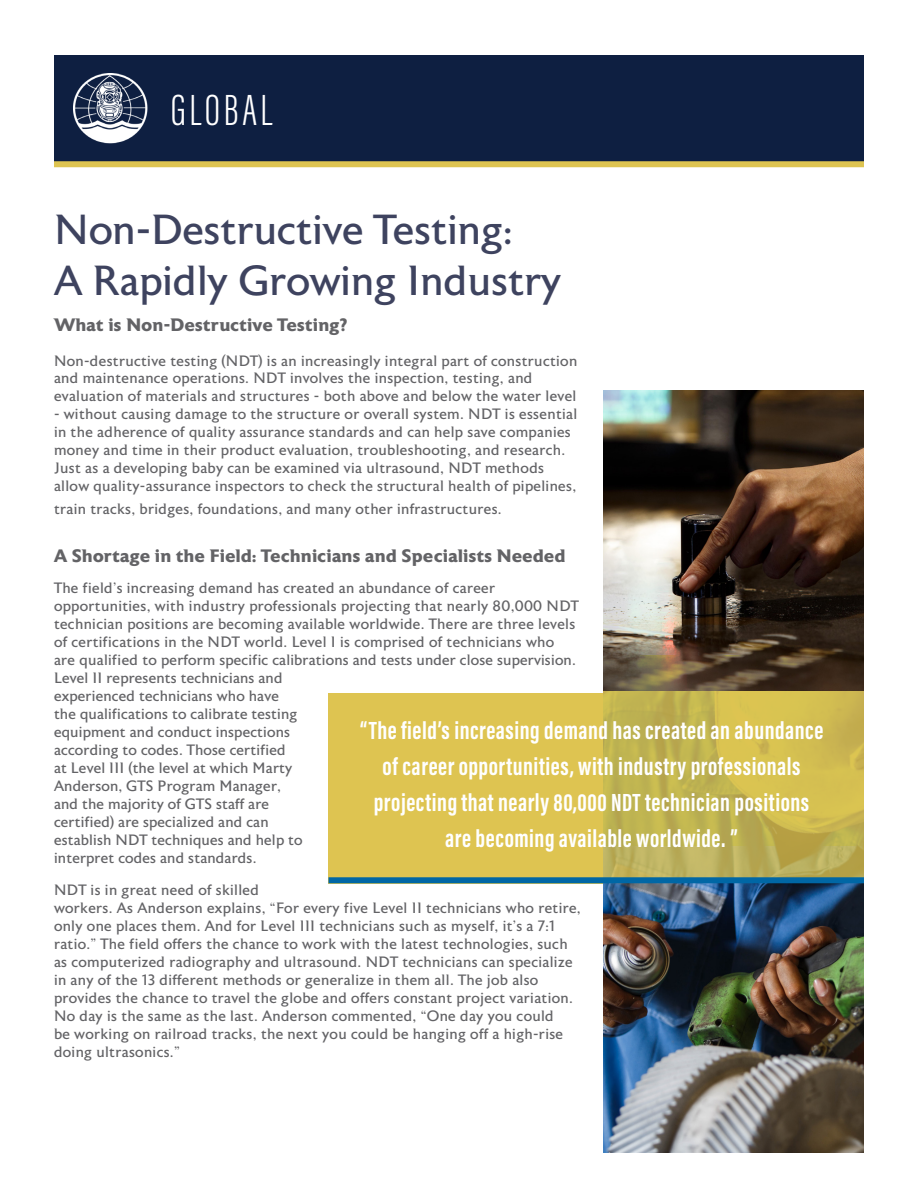
<style>
.page{position:relative;width:918px;height:1188px;background:#fff}
.page>*{position:absolute;margin:0;border:0;box-sizing:border-box;transform-origin:0 0}
.Header_1{font:300 45px "Acumin Pro Extra Cond";letter-spacing:.08em;color:#fff}
.intro_copy{font:42px "Astoria";color:#3e435f}
.Body_Copy{font:700 25.5px/36px "Acumin Pro Extra Cond";letter-spacing:.02em;color:#fff;text-align:center}
.Body_Copy-2{font:700 18px "Astoria";letter-spacing:.02em;color:#636366}
.Body_Copy-3{font:15px/18px "Astoria";letter-spacing:.02em;color:#636366}
</style>
<div class="page">
<div style="left:54px;top:55px;width:810px;height:108px;background:#0e1f41"></div>
<div style="left:54px;top:161px;width:810px;height:6px;background:#dec451"></div>
<img style="left:73px;top:73px;width:75px;height:71px">
<img style="left:603px;top:390px;width:261px;height:265px">
<img style="left:603px;top:883px;width:261px;height:269px">
<svg style="left:603px;top:655px;width:261px;height:36px;background:#544330"></svg>
<svg style="left:603px;top:691px;width:261px;height:186px;background:#c5b552"></svg>
<div style="left:328px;top:693px;width:275px;height:191px;background:#dec451"></div>
<div style="left:328px;top:877px;width:536px;height:6px;background:#0067a5"></div>
<p class="Header_1" style="left:171px;top:83px;width:103px">GLOBAL</p>
<p class="intro_copy" style="left:54px;top:207px;width:460px">Non-Destructive Testing:</p>
<p class="intro_copy" style="left:54px;top:258px;width:509px">A Rapidly Growing Industry</p>
<p class="Body_Copy-2" style="left:54px;top:315px;width:294px">What is Non-Destructive Testing?</p>
<p class="Body_Copy-3" style="left:54px;top:352px;width:525px">Non-destructive testing (NDT) is an increasingly integral part of construction</p>
<p class="Body_Copy-3" style="left:54px;top:370px;width:524px">and maintenance operations. NDT involves the inspection, testing, and evaluation of materials and structures - both above and below the water level</p>
<p class="Body_Copy-3" style="left:54px;top:406px;width:525px">- without causing damage to the structure or overall system. NDT is essential in the adherence of quality assurance standards and can help save companies money and time in their product evaluation, troubleshooting, and research.<br>Just as a developing baby can be examined via ultrasound, NDT methods allow quality-assurance inspectors to check the structural health of pipelines,</p>
<p class="Body_Copy-3" style="left:54px;top:500px;width:449px">train tracks, bridges, foundations, and many other infrastructures.</p>
<p class="Body_Copy-2" style="left:54px;top:545px;width:513px">A Shortage in the Field: Technicians and Specialists Needed</p>
<p class="Body_Copy-3" style="left:54px;top:580px;width:526px">The field’s increasing demand has created an abundance of career opportunities, with industry professionals projecting that nearly 80,000 NDT technician positions are becoming available worldwide. There are three levels of certifications in the NDT world. Level I is comprised of technicians who are qualified to perform specific calibrations and tests under close supervision.<br>Level II represents technicians and<br>experienced technicians who have<br>the qualifications to calibrate testing<br>equipment and conduct inspections<br>according to codes. Those certified<br>at Level III (the level at which Marty<br>Anderson, GTS Program Manager,<br>and the majority of GTS staff are<br>certified) are specialized and can<br>establish NDT techniques and help to<br>interpret codes and standards.</p>
<p class="Body_Copy-3" style="left:54px;top:881px;width:528px">NDT is in great need of skilled<br>workers. As Anderson explains, “For every five Level II technicians who retire, only one places them. And for Level III technicians such as myself, it’s a 7:1 ratio.” The field offers the chance to work with the latest technologies, such as computerized radiography and ultrasound. NDT technicians can specialize in any of the 13 different methods or generalize in them all. The job also provides the chance to travel the globe and offers constant project variation.<br>No day is the same as the last. Anderson commented, “One day you could<br>be working on railroad tracks, the next you could be hanging off a high-rise doing ultrasonics.”</p>
<p class="Body_Copy" style="left:360px;top:712px;width:465px">“The field’s increasing demand has created an abundance of career opportunities, with industry professionals projecting that nearly 80,000 NDT technician positions are becoming available worldwide. ”</p>
</div>
